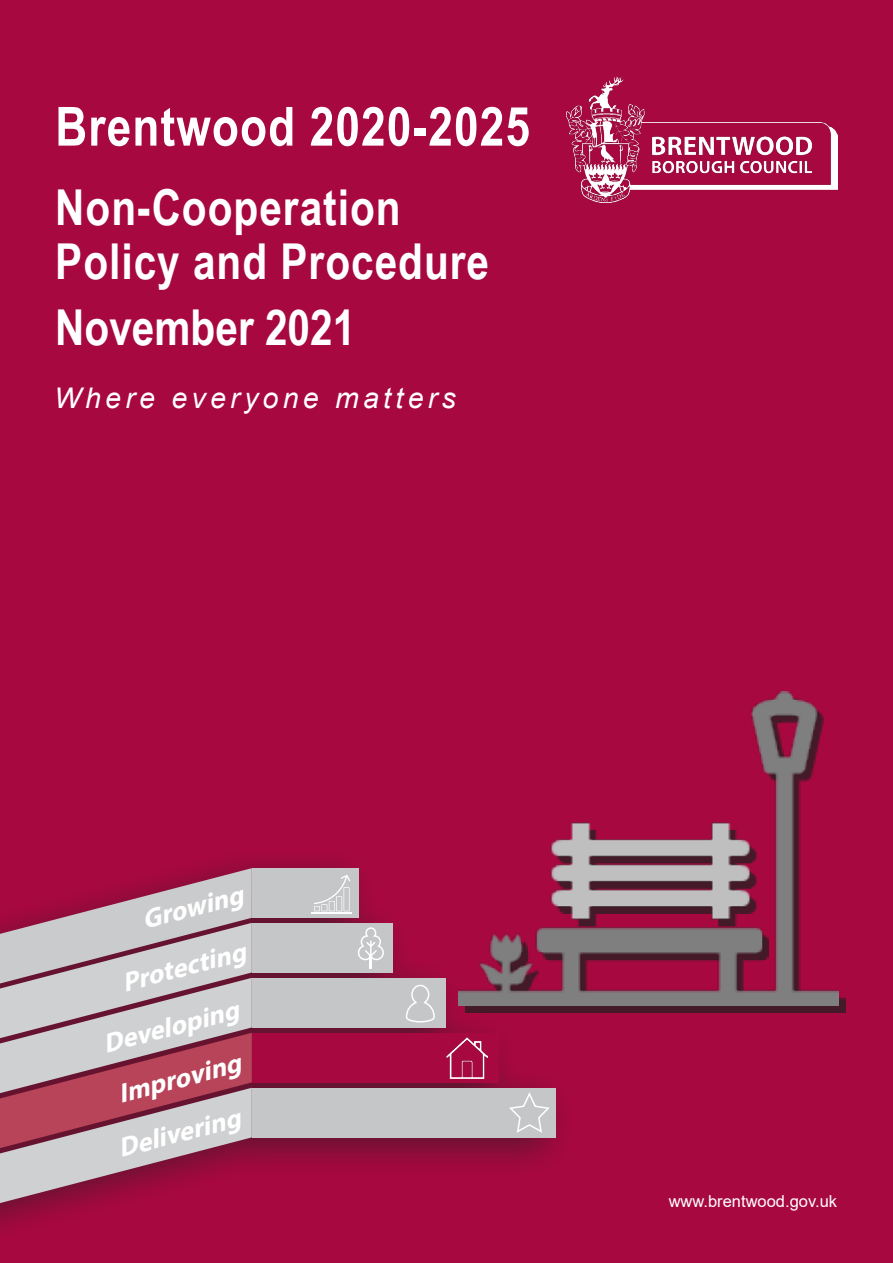
<style>
.page{position:relative;width:893px;height:1263px;background:#a80840}
.page>*{position:absolute;margin:0;border:0;box-sizing:border-box;transform-origin:0 0}
.t1{font:700 54px "Arial Narrow";letter-spacing:.02em;color:#fff}
.t2{font:700 49.5px "Arial Narrow";letter-spacing:.02em;color:#fff}
.t3{font:700 49.5px "Arial Narrow";color:#fff}
.t4{font:italic 28.5px "Arial";letter-spacing:.15em;color:#fff}
.t5{font:italic 700 27px "Myriad Pro";color:#fff}
.t6{font:16.5px "Arial";color:#fff}
</style>
<div class="page">
<img style="left:566px;top:77px;width:272px;height:126px">
<div style="left:0;top:844px;width:578px;height:404px;background:#231f20;opacity:.56"></div>
<svg style="left:0;top:868px;width:252px;height:335px;background:#b98797"></svg>
<div style="left:252px;top:1088px;width:304px;height:49px;background:#c5c6c8"></div>
<div style="left:252px;top:1033px;width:247px;height:49px;background:#a80840"></div>
<div style="left:252px;top:978px;width:193px;height:49px;background:#c5c6c8"></div>
<div style="left:252px;top:923px;width:140px;height:49px;background:#c5c6c8"></div>
<div style="left:252px;top:868px;width:106px;height:50px;background:#c5c6c8"></div>
<hr style="left:311px;top:913px;width:41px;height:1px;background:#fff">
<svg style="left:314px;top:875px;width:36px;height:36px"></svg>
<svg style="left:509px;top:1092px;width:41px;height:41px"></svg>
<img style="left:446px;top:1038px;width:41px;height:41px">
<svg style="left:405px;top:984px;width:30px;height:39px"></svg>
<hr style="left:369px;top:954px;width:3px;height:14px;background:#fff">
<svg style="left:358px;top:927px;width:26px;height:34px"></svg>
<div style="left:465px;top:698px;width:381px;height:315px;background:#231f20;opacity:.75"></div>
<img style="left:458px;top:692px;width:381px;height:314px">
<p class="t1" style="left:55px;top:86px;width:476px">Brentwood 2020-2025</p>
<p class="t2" style="left:55px;top:170px;width:347px">Non-Cooperation</p>
<p class="t2" style="left:55px;top:224px;width:435px">Policy and Procedure</p>
<p class="t3" style="left:55px;top:291px;width:302px">November 2021</p>
<p class="t4" style="left:54px;top:379px;width:403px">Where everyone matters</p>
<p class="t5" style="left:138px;top:903px;width:105px;rotate:-15deg">Growing</p>
<p class="t5" style="left:118px;top:966px;width:128px;rotate:-15deg">Protecting</p>
<p class="t5" style="left:99px;top:1027px;width:141px;rotate:-15deg">Developing</p>
<p class="t5" style="left:114px;top:1078px;width:127px;rotate:-15deg">Improving</p>
<p class="t5" style="left:114px;top:1132px;width:127px;rotate:-15deg">Delivering</p>
<p class="t6" style="left:669px;top:1190px;width:170px">www.brentwood.gov.uk</p>
</div>
